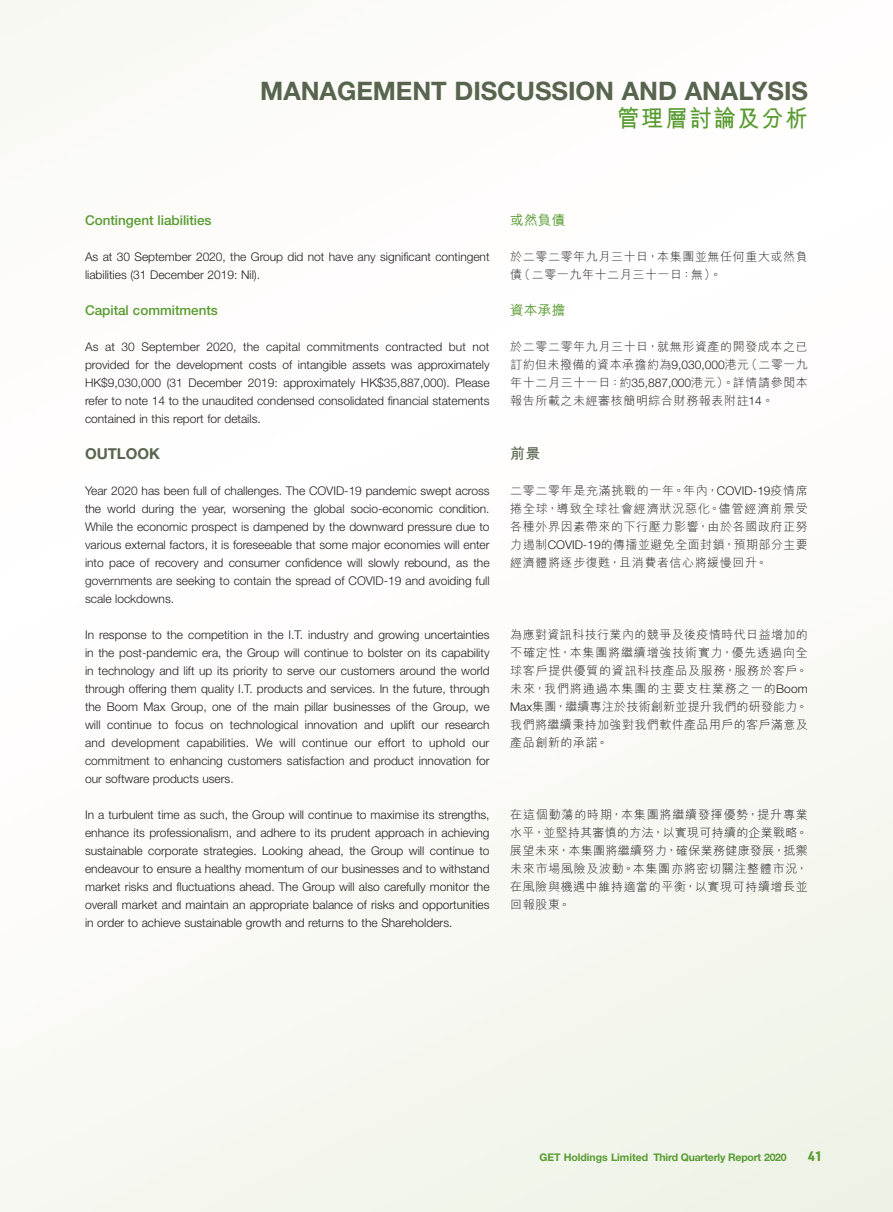
<style>
.page{position:relative;width:893px;height:1212px;background:#fff}
.page>*{position:absolute;margin:0;border:0;box-sizing:border-box;transform-origin:0 0}
.t1{font:700 25.5px "Helvetica Neue LT Std";color:#57644e}
.t2{font:700 24px "M Hei HK";letter-spacing:.08em;color:#589b31;scale:.93 1}
.Heading_1{font:700 15px "Helvetica Neue LT Std";color:#57644e}
.C_Heading_1{font:700 15px "M Hei HK";color:#57644e}
.Heading_2{font:500 13.5px "Helvetica Neue LT Std";color:#589b31}
.C_Heading_2{font:500 13.5px "M Hei HK";letter-spacing:.025em;color:#589b31}
.t3{font:700 13.5px "URWDIN";color:#589b31}
.Body_Text{font:300 12px/18px "Helvetica Neue LT Std";color:#231f20;text-align:justify}
.C_Body_Text{font:300 12px/18px "M Hei HK";letter-spacing:.05em;color:#231f20;text-align:justify}
.t4{font:700 10.5px "Helvetica Neue LT Std";letter-spacing:-.02em;color:#589b31}
.s1{font-family:"Helvetica Neue LT Std"}
</style>
<div class="page">
<h1 class="t1" style="left:260px;top:75px;width:549px">MANAGEMENT DISCUSSION AND ANALYSIS</h1>
<h2 class="t2" style="left:617px;top:101px;width:207px">管理層討論及分析</h2>
<p class="Heading_2" style="left:85px;top:212px;width:128px">Contingent liabilities</p>
<p class="Body_Text" style="left:85px;top:247px;width:406px">As at 30 September 2020, the Group did not have any significant contingent liabilities (31 December 2019: Nil).</p>
<p class="Heading_2" style="left:85px;top:302px;width:134px">Capital commitments</p>
<p class="Body_Text" style="left:85px;top:337px;width:406px">As at 30 September 2020, the capital commitments contracted but not provided for the development costs of intangible assets was approximately HK$9,030,000 (31 December 2019: approximately HK$35,887,000). Please refer to note 14 to the unaudited condensed consolidated financial statements contained in this report for details.</p>
<p class="Heading_1" style="left:85px;top:444px;width:76px">OUTLOOK</p>
<p class="Body_Text" style="left:85px;top:481px;width:406px">Year 2020 has been full of challenges. The COVID-19 pandemic swept across the world during the year, worsening the global socio-economic condition.<br>While the economic prospect is dampened by the downward pressure due to various external factors, it is foreseeable that some major economies will enter into pace of recovery and consumer confidence will slowly rebound, as the governments are seeking to contain the spread of COVID-19 and avoiding full scale lockdowns.</p>
<p class="Body_Text" style="left:85px;top:625px;width:406px">In response to the competition in the I.T. industry and growing uncertainties in the post-pandemic era, the Group will continue to bolster on its capability in technology and lift up its priority to serve our customers around the world through offering them quality I.T. products and services. In the future, through the Boom Max Group, one of the main pillar businesses of the Group, we will continue to focus on technological innovation and uplift our research and development capabilities. We will continue our effort to uphold our commitment to enhancing customers satisfaction and product innovation for our software products users.</p>
<p class="Body_Text" style="left:85px;top:805px;width:406px">In a turbulent time as such, the Group will continue to maximise its strengths, enhance its professionalism, and adhere to its prudent approach in achieving sustainable corporate strategies. Looking ahead, the Group will continue to endeavour to ensure a healthy momentum of our businesses and to withstand market risks and fluctuations ahead. The Group will also carefully monitor the overall market and maintain an appropriate balance of risks and opportunities in order to achieve sustainable growth and returns to the Shareholders.</p>
<p class="C_Heading_2" style="left:510px;top:210px;width:56px">或然負債</p>
<p class="C_Body_Text" style="left:510px;top:247px;width:299px">於二零二零年九月三十日，本集團並無任何重大或然負債（二零一九年十二月三十一日：無）。</p>
<p class="C_Heading_2" style="left:510px;top:300px;width:56px">資本承擔</p>
<p class="C_Body_Text" style="left:510px;top:337px;width:299px">於二零二零年九月三十日，就無形資產的開發成本之已訂約但未撥備的資本承擔約為<span class="s1">9,030,000</span>港元（二零一九年十二月三十一日：約<span class="s1">35,887,000</span>港元）。詳情請參閱本報告所載之未經審核簡明綜合財務報表附註<span class="s1">14</span>。</p>
<p class="C_Heading_1" style="left:510px;top:442px;width:32px">前景</p>
<p class="C_Body_Text" style="left:510px;top:481px;width:299px">二零二零年是充滿挑戰的一年。年內，<span class="s1">COVID-19</span>疫情席捲全球，導致全球社會經濟狀況惡化。儘管經濟前景受各種外界因素帶來的下行壓力影響，由於各國政府正努力遏制<span class="s1">COVID-19</span>的傳播並避免全面封鎖，預期部分主要經濟體將逐步復甦，且消費者信心將緩慢回升。</p>
<p class="C_Body_Text" style="left:510px;top:625px;width:299px">為應對資訊科技行業內的競爭及後疫情時代日益增加的不確定性，本集團將繼續增強技術實力，優先透過向全球客戶提供優質的資訊科技產品及服務，服務於客戶。未來，我們將通過本集團的主要支柱業務之一的<span class="s1">Boom Max</span>集團，繼續專注於技術創新並提升我們的研發能力。我們將繼續秉持加強對我們軟件產品用戶的客戶滿意及產品創新的承諾。</p>
<p class="C_Body_Text" style="left:510px;top:805px;width:299px">在這個動蕩的時期，本集團將繼續發揮優勢，提升專業水平，並堅持其審慎的方法，以實現可持續的企業戰略。展望未來，本集團將繼續努力，確保業務健康發展，抵禦未來市場風險及波動。本集團亦將密切關注整體市況，在風險與機遇中維持適當的平衡，以實現可持續增長並回報股東。</p>
<p class="t4" style="left:539px;top:1151px;width:249px">GET Holdings Limited Third Quarterly Report 2020</p>
<p class="t3" style="left:808px;top:1147px;width:16px">41</p>
</div>
